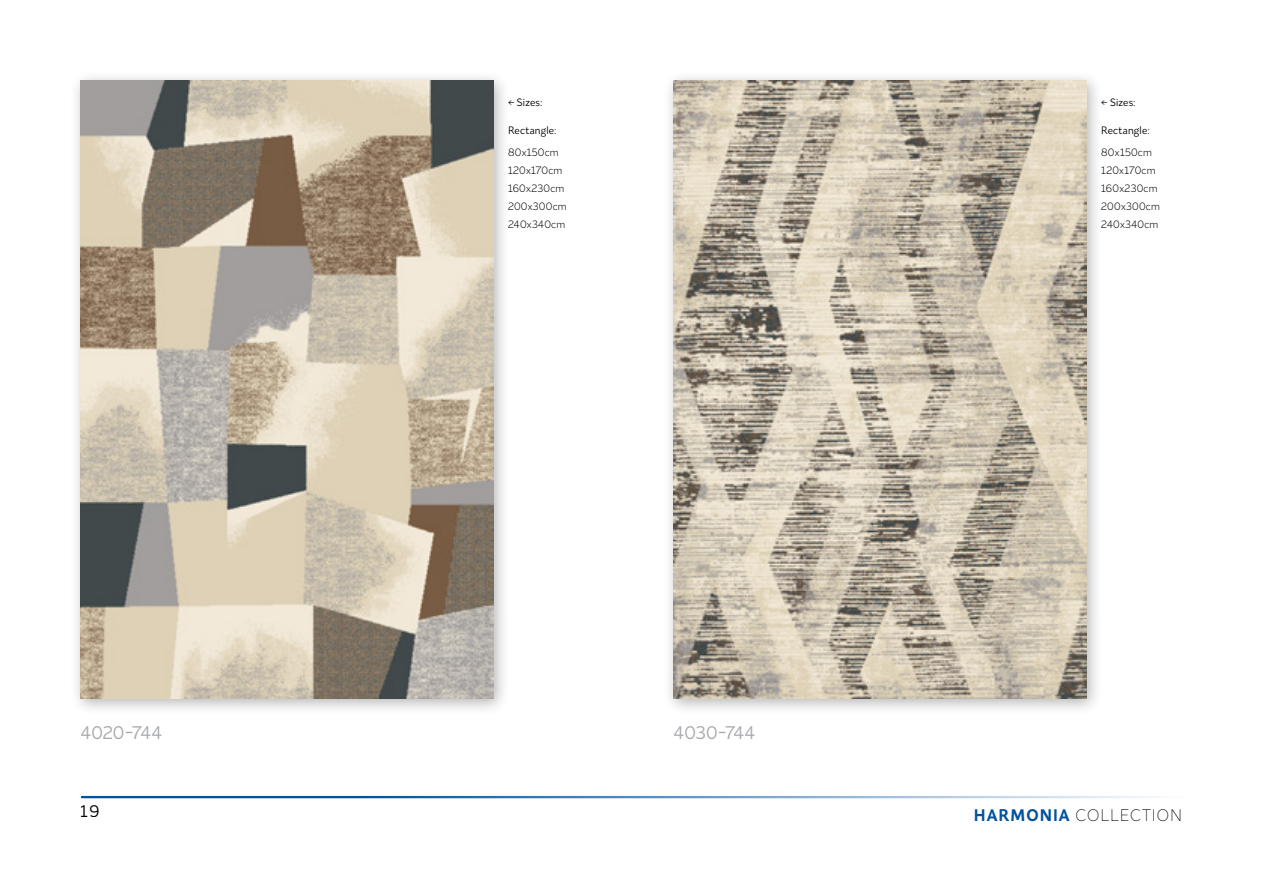
<style>
.page{position:relative;width:1263px;height:893px;background:#fff}
.page>*{position:absolute;margin:0;border:0;box-sizing:border-box;transform-origin:0 0}
.t1{font:200 18px "Asterisk Sans Variable";letter-spacing:.005em;color:#a7a9ac}
.t2{font:200 16.5px "Asterisk Sans Variable";letter-spacing:.06em;color:#000}
.t3{font:200 10.5px/18px "Asterisk Sans Variable";letter-spacing:.025em;color:#000}
.s1{color:#01539c}
</style>
<div class="page">
<div style="left:663px;top:70px;width:440px;height:645px;background:#000;opacity:.3"></div>
<img style="left:674px;top:81px;width:412px;height:617px">
<div style="left:70px;top:70px;width:440px;height:645px;background:#000;opacity:.3"></div>
<img style="left:81px;top:81px;width:412px;height:617px">
<div style="left:1101px;top:96px;width:99px;height:521px;background:#fff"></div>
<div style="left:508px;top:96px;width:98px;height:521px;background:#fff"></div>
<hr style="left:81px;top:796px;width:1101px;height:2px;background:#01539c">
<p class="t3" style="left:508px;top:94px;width:36px">← Sizes:</p>
<p class="t3" style="left:508px;top:119px;width:52px;line-height:22.2px">Rectangle:<br>80x150cm</p>
<p class="t3" style="left:508px;top:162px;width:60px">120x170cm<br>160x230cm<br>200x300cm<br>240x340cm</p>
<h1 class="t1" style="left:81px;top:723px;width:83px">4020-744</h1>
<h1 class="t1" style="left:674px;top:723px;width:83px">4030-744</h1>
<p class="t3" style="left:1101px;top:94px;width:36px">← Sizes:</p>
<p class="t3" style="left:1101px;top:119px;width:52px;line-height:22.2px">Rectangle:<br>80x150cm</p>
<p class="t3" style="left:1101px;top:162px;width:60px">120x170cm<br>160x230cm<br>200x300cm<br>240x340cm</p>
<h2 class="t2" style="left:81px;top:802px;width:20px">19</h2>
<h2 class="t2" style="left:974px;top:806px;width:210px"><span class="s1">HARMONIA</span> COLLECTION</h2>
</div>
